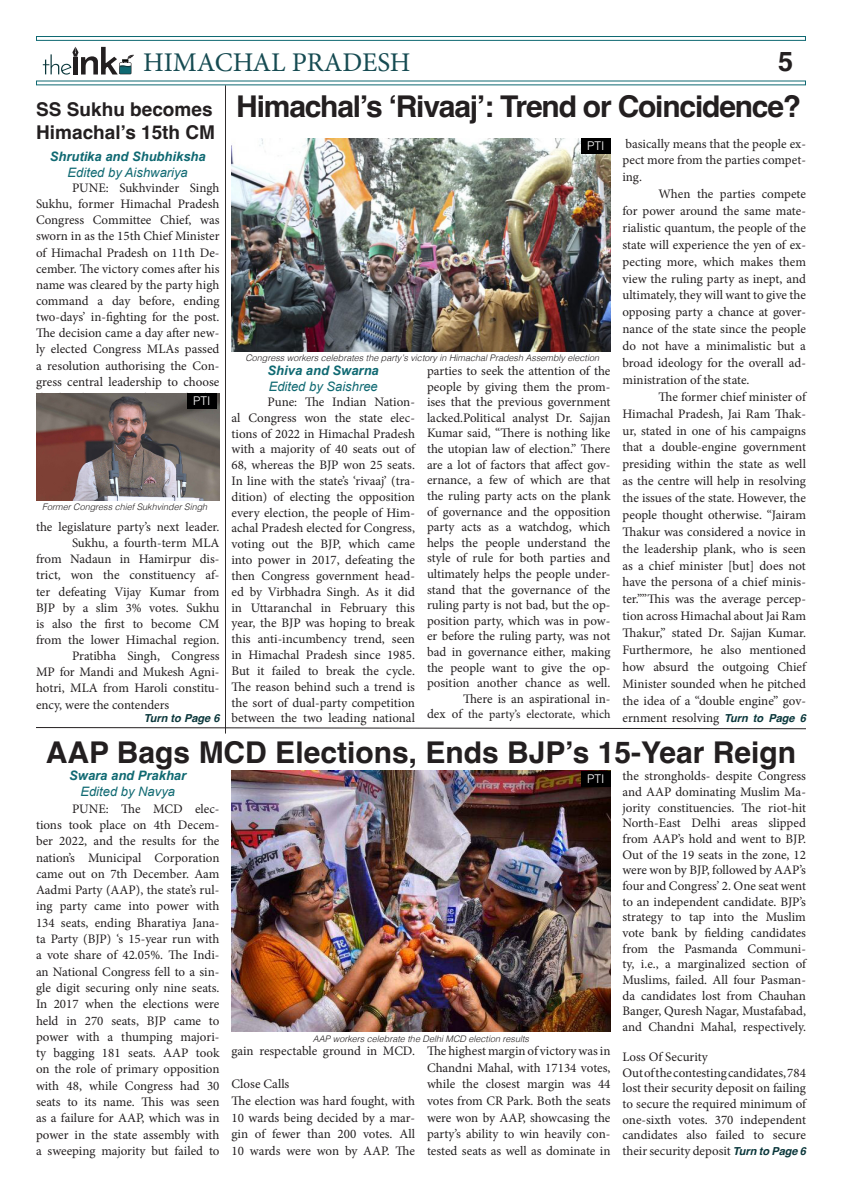
<style>
.page{position:relative;width:842px;height:1191px;background:#fff}
.page>*{position:absolute;margin:0;border:0;box-sizing:border-box;transform-origin:0 0}
.t1{font:700 30px "Helvetica";color:#231f20}
.t2{font:700 30px "Helvetica";letter-spacing:-.04em;color:#231f20}
.t3{font:27px "Minion Pro";color:#164b52}
.t4{font:700 27px "Helvetica";color:#231f20}
.t5{font:700 19px/22.8px "Helvetica";color:#231f20}
.t6{font:13px/16.9px "Minion Pro";color:#231f20;text-align:justify}
.t7{font:italic 700 13px "Arial";color:#0f6972}
.t8{font:italic 13px "Arial";color:#0f6972}
.t9{font:12px "Minion Pro";color:#231f20}
.t10{font:300 12px "Helvetica";color:#fff}
.t11{font:italic 700 11px "Helvetica";color:#0a373b}
.t12{font:italic 300 9px "Helvetica";color:#231f20}
.s1{font-size:13px}
.s2{font-family:"Helvetica";font-weight:700;font-style:italic;font-size:11px;color:#0a373b}
</style>
<div class="page">
<div style="left:36px;top:36px;width:770px;height:5px;border:1px solid #0f6972"></div>
<svg style="left:43px;top:47px;width:91px;height:28px"></svg>
<img style="left:36px;top:393px;width:183px;height:107px">
<hr style="left:225px;top:85px;width:1px;height:648px;background:#231f20">
<img style="left:231px;top:138px;width:379px;height:213px">
<img style="left:231px;top:770px;width:379px;height:262px">
<svg style="left:36px;top:727px;width:770px;height:2px"></svg>
<div style="left:581px;top:138px;width:29px;height:15px;background:#000"></div>
<div style="left:187px;top:393px;width:29px;height:15px;background:#000"></div>
<div style="left:581px;top:771px;width:29px;height:15px;background:#000"></div>
<p class="t3" style="left:143px;top:44px;width:269px">HIMACHAL PRADESH</p>
<p class="t4" style="left:778px;top:45px;width:17px">5</p>
<p class="t5" style="left:36px;top:100px;width:180px">SS Sukhu becomes<br>Himachal’s 15th CM</p>
<p class="t7" style="left:50px;top:148px;width:158px">Shrutika and Shubhiksha</p>
<p class="t8" style="left:68px;top:164px;width:122px">Edited by Aishwariya</p>
<p class="t6" style="left:36px;top:180px;width:185px;line-height:16.1px;text-indent:36px">PUNE: Sukhvinder Singh Sukhu, former Himachal Pradesh Congress Committee Chief, was sworn in as the 15th Chief Minister of Himachal Pradesh on 11th De&shy;cember. The victory comes after his name was cleared by the party high command a day before, ending two-days’ in-fighting for the post.<br>The decision came a day after new&shy;ly elected Congress MLAs passed a resolution authorising the Con&shy;gress central leadership to choose</p>
<p class="t10" style="left:193px;top:391px;width:19px">PTI</p>
<p class="t12" style="left:42px;top:499px;width:167px">Former Congress chief Sukhvinder Singh</p>
<p class="t6" style="left:36px;top:518px;width:185px">the legislature party’s next leader.</p>
<p class="t6" style="left:36px;top:535px;width:185px;line-height:16.1px;text-indent:36px">Sukhu, a fourth-term MLA from Nadaun in Hamirpur dis&shy;trict, won the constituency af&shy;ter defeating Vijay Kumar from BJP by a slim 3% votes. Sukhu is also the first to become CM from the lower Himachal region.</p>
<p class="t6" style="left:36px;top:648px;width:185px;line-height:16.1px;text-indent:36px">Pratibha Singh, Congress MP for Mandi and Mukesh Agni&shy;hotri, MLA from Haroli constitu&shy;ency, were the contenders</p>
<p class="t11" style="left:144px;top:711px;width:77px">Turn to Page 6</p>
<p class="t2" style="left:236px;top:88px;width:566px">Himachal’s ‘Rivaaj’: Trend or Coincidence?</p>
<p class="t10" style="left:587px;top:136px;width:19px">PTI</p>
<p class="t12" style="left:245px;top:350px;width:355px">Congress workers celebrates the party’s victory in Himachal Pradesh Assembly election</p>
<p class="t6" style="left:231px;top:394px;width:185px;line-height:15.8px;text-indent:36px">Pune: The Indian Nation&shy;al Congress won the state elec&shy;tions of 2022 in Himachal Pradesh with a majority of 40 seats out of 68, whereas the BJP won 25 seats.<br>In line with the state’s ‘rivaaj’ (tra&shy;dition) of electing the opposition every election, the people of Him&shy;achal Pradesh elected for Congress, voting out the BJP, which came into power in 2017, defeating the then Congress government head&shy;ed by Virbhadra Singh. As it did in Uttaranchal in February this year, the BJP was hoping to break this anti-incumbency trend, seen in Himachal Pradesh since 1985.<br>But it failed to break the cycle.</p>
<p class="t6" style="left:231px;top:678px;width:185px;line-height:15.8px">The reason behind such a trend is the sort of dual-party competition between the two leading national</p>
<p class="t7" style="left:268px;top:362px;width:113px">Shiva and Swarna</p>
<p class="t8" style="left:269px;top:378px;width:111px">Edited by Saishree</p>
<p class="t6" style="left:427px;top:363px;width:185px;line-height:15.6px">parties to seek the attention of the people by giving them the prom&shy;ises that the previous government lacked.Political analyst Dr. Sajjan Kumar said, “There is nothing like the utopian law of election.” There are a lot of factors that affect gov&shy;ernance, a few of which are that the ruling party acts on the plank of governance and the opposition party acts as a watchdog, which helps the people understand the style of rule for both parties and ultimately helps the people under&shy;stand that the governance of the ruling party is not bad, but the op&shy;position party, which was in pow&shy;er before the ruling party, was not bad in governance either, making the people want to give the op&shy;position another chance as well.</p>
<p class="t6" style="left:463px;top:690px;width:149px">There is an aspirational in-</p>
<p class="t9" style="left:427px;top:706px;width:185px"><span class="s1">dex of</span> the party’s electorate, which</p>
<p class="t6" style="left:622px;top:135px;width:185px">basically means that the people ex&shy;pect more from the parties compet&shy;ing.</p>
<p class="t6" style="left:622px;top:186px;width:185px;text-indent:36px">When the parties compete for power around the same mate&shy;rialistic quantum, the people of the state will experience the yen of ex&shy;pecting more, which makes them view the ruling party as inept, and ultimately, they will want to give the opposing party a chance at gover&shy;nance of the state since the people do not have a minimalistic but a broad ideology for the overall ad&shy;ministration of the state.</p>
<p class="t6" style="left:622px;top:388px;width:185px;text-indent:36px">The former chief minister of Himachal Pradesh, Jai Ram Thak&shy;ur, stated in one of his campaigns that a double-engine government presiding within the state as well as the centre will help in resolving the issues of the state. However, the people thought otherwise. “Jairam Thakur was considered a novice in the leadership plank, who is seen as a chief minister [but] does not have the persona of a chief minis&shy;ter.””This was the average percep&shy;tion across Himachal about Jai Ram Thakur,” stated Dr. Sajjan Kumar.</p>
<p class="t6" style="left:622px;top:641px;width:185px">Furthermore, he also mentioned how absurd the outgoing Chief Minister sounded when he pitched the idea of a “double engine” gov&shy;ernment resolving <span class="s2">Turn to Page 6</span></p>
<p class="t1" style="left:46px;top:734px;width:752px">AAP Bags MCD Elections, Ends BJP’s 15-Year Reign</p>
<p class="t7" style="left:69px;top:767px;width:119px">Swara and Prakhar</p>
<p class="t8" style="left:80px;top:783px;width:96px">Edited by Navya</p>
<p class="t6" style="left:36px;top:800px;width:185px;line-height:16.3px;text-indent:36px">PUNE: The MCD elec&shy;tions took place on 4th Decem&shy;ber 2022, and the results for the nation’s Municipal Corporation came out on 7th December. Aam Aadmi Party (AAP), the state’s rul&shy;ing party came into power with 134 seats, ending Bharatiya Jana&shy;ta Party (BJP) ‘s 15-year run with a vote share of 42.05%. The Indi&shy;an National Congress fell to a sin&shy;gle digit securing only nine seats.</p>
<p class="t6" style="left:36px;top:996px;width:185px;line-height:16.3px">In 2017 when the elections were held in 270 seats, BJP came to power with a thumping majori&shy;ty bagging 181 seats. AAP took on the role of primary opposition with 48, while Congress had 30 seats to its name. This was seen as a failure for AAP, which was in power in the state assembly with a sweeping majority but failed to</p>
<p class="t6" style="left:622px;top:768px;width:185px;line-height:15.7px">the strongholds- despite Congress and AAP dominating Muslim Ma&shy;jority constituencies. The riot-hit North-East Delhi areas slipped from AAP’s hold and went to BJP.<br>Out of the 19 seats in the zone, 12 were won by BJP, followed by AAP’s four and Congress’ 2. One seat went to an independent candidate. BJP’s strategy to tap into the Muslim vote bank by fielding candidates from the Pasmanda Communi&shy;ty, i.e., a marginalized section of Muslims, failed. All four Pasman&shy;da candidates lost from Chauhan Banger, Quresh Nagar, Mustafabad, and Chandni Mahal, respectively.</p>
<p class="t6" style="left:622px;top:1048px;width:87px">Loss Of Security</p>
<p class="t6" style="left:622px;top:1064px;width:185px;line-height:15.7px">Out of the contesting candidates, 784 lost their security deposit on failing to secure the required minimum of one-sixth votes. 370 independent candidates also failed to secure their security deposit <span class="s2">Turn to Page 6</span></p>
<p class="t10" style="left:587px;top:769px;width:19px">PTI</p>
<p class="t12" style="left:313px;top:1031px;width:218px">AAP workers celebrate the Delhi MCD election results</p>
<p class="t6" style="left:231px;top:1042px;width:185px">gain respectable ground in MCD.</p>
<p class="t6" style="left:231px;top:1075px;width:59px">Close Calls</p>
<p class="t6" style="left:231px;top:1092px;width:185px">The election was hard fought, with 10 wards being decided by a mar&shy;gin of fewer than 200 votes. All 10 wards were won by AAP. The</p>
<p class="t6" style="left:427px;top:1042px;width:185px">The highest margin of victory was in Chandni Mahal, with 17134 votes, while the closest margin was 44 votes from CR Park. Both the seats were won by AAP, showcasing the party’s ability to win heavily con&shy;tested seats as well as dominate in</p>
</div>
